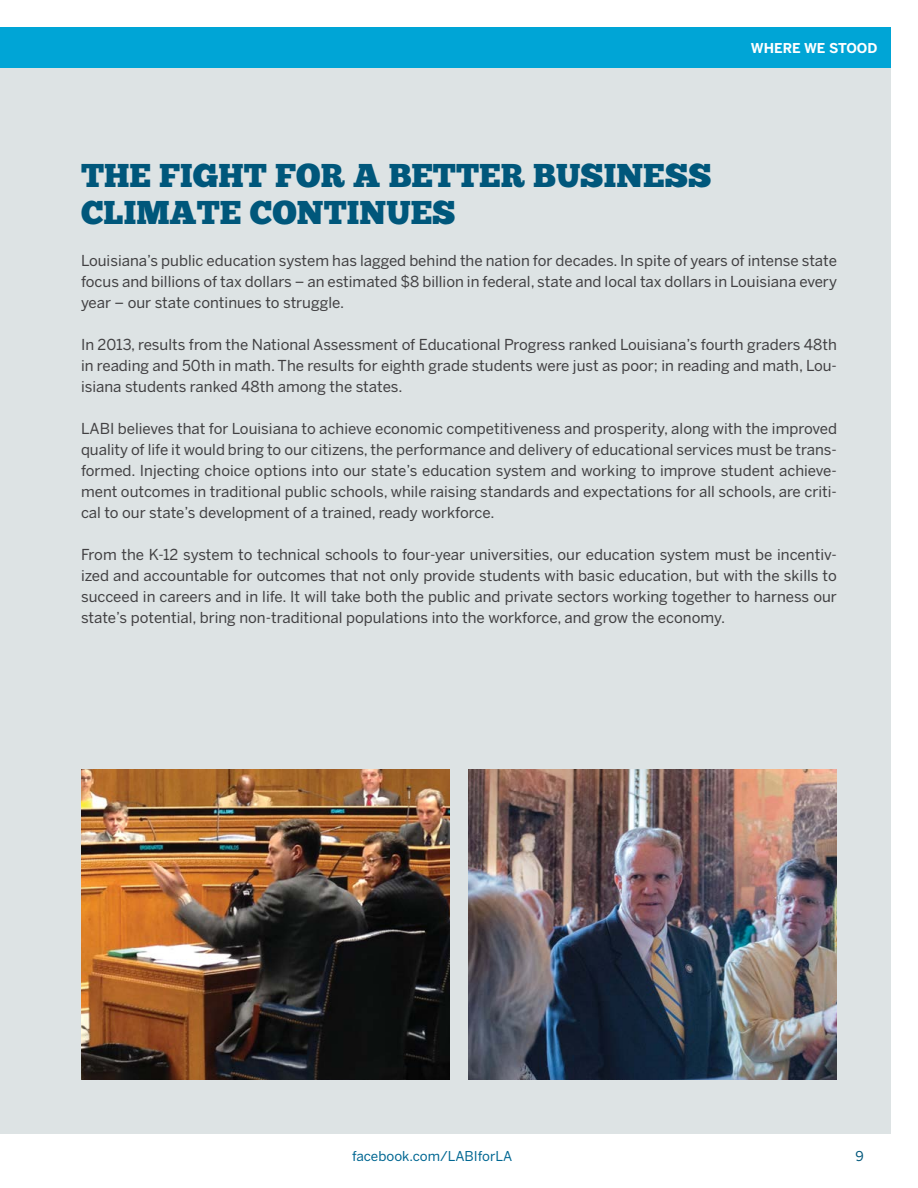
<style>
.page{position:relative;width:918px;height:1188px;background:#fff}
.page>*{position:absolute;margin:0;border:0;box-sizing:border-box;transform-origin:0 0}
.t1{font:33px/37.5px "Chunk Five";color:#00577b}
.t2{font:15px/21px "Benton Sans";color:#414042;text-align:justify}
.t3{font:13.5px "Benton Sans";color:#006792}
.t4{font:700 13.5px "Benton Sans";color:#fff}
.t5{font:13.5px "Benton Sans";color:#00577b}
</style>
<div class="page">
<div style="left:0;top:27px;width:891px;height:1107px;background:#dde3e4"></div>
<div style="left:0;top:27px;width:891px;height:41px;background:#00a5d6"></div>
<img style="left:81px;top:770px;width:369px;height:310px">
<img style="left:468px;top:770px;width:369px;height:310px">
<p class="t4" style="left:751px;top:40px;width:128px">WHERE WE STOOD</p>
<h1 class="t1" style="left:81px;top:158px;width:632px">THE FIGHT FOR A BETTER BUSINESS<br>CLIMATE CONTINUES</h1>
<p class="t2" style="left:81px;top:250px;width:758px">Louisiana’s public education system has lagged behind the nation for decades. In spite of years of intense state focus and billions of tax dollars – an estimated $8 billion in federal, state and local tax dollars in Louisiana every year – our state continues to struggle.</p>
<p class="t2" style="left:81px;top:334px;width:757px">In 2013, results from the National Assessment of Educational Progress ranked Louisiana’s fourth graders 48th in reading and 50th in math. The results for eighth grade students were just as poor; in reading and math, Lou&shy;isiana students ranked 48th among the states.</p>
<p class="t2" style="left:81px;top:418px;width:758px">LABI believes that for Louisiana to achieve economic competitiveness and prosperity, along with the improved quality of life it would bring to our citizens, the performance and delivery of educational services must be trans&shy;formed. Injecting choice options into our state’s education system and working to improve student achieve&shy;ment outcomes in traditional public schools, while raising standards and expectations for all schools, are criti&shy;cal to our state’s development of a trained, ready workforce.</p>
<p class="t2" style="left:81px;top:544px;width:757px">From the K-12 system to technical schools to four-year universities, our education system must be incentiv&shy;ized and accountable for outcomes that not only provide students with basic education, but with the skills to succeed in careers and in life. It will take both the public and private sectors working together to harness our state’s potential, bring non-traditional populations into the workforce, and grow the economy.</p>
<p class="t3" style="left:352px;top:1148px;width:162px">facebook.com/LABIforLA</p>
<p class="t5" style="left:856px;top:1148px;width:10px">9</p>
</div>
